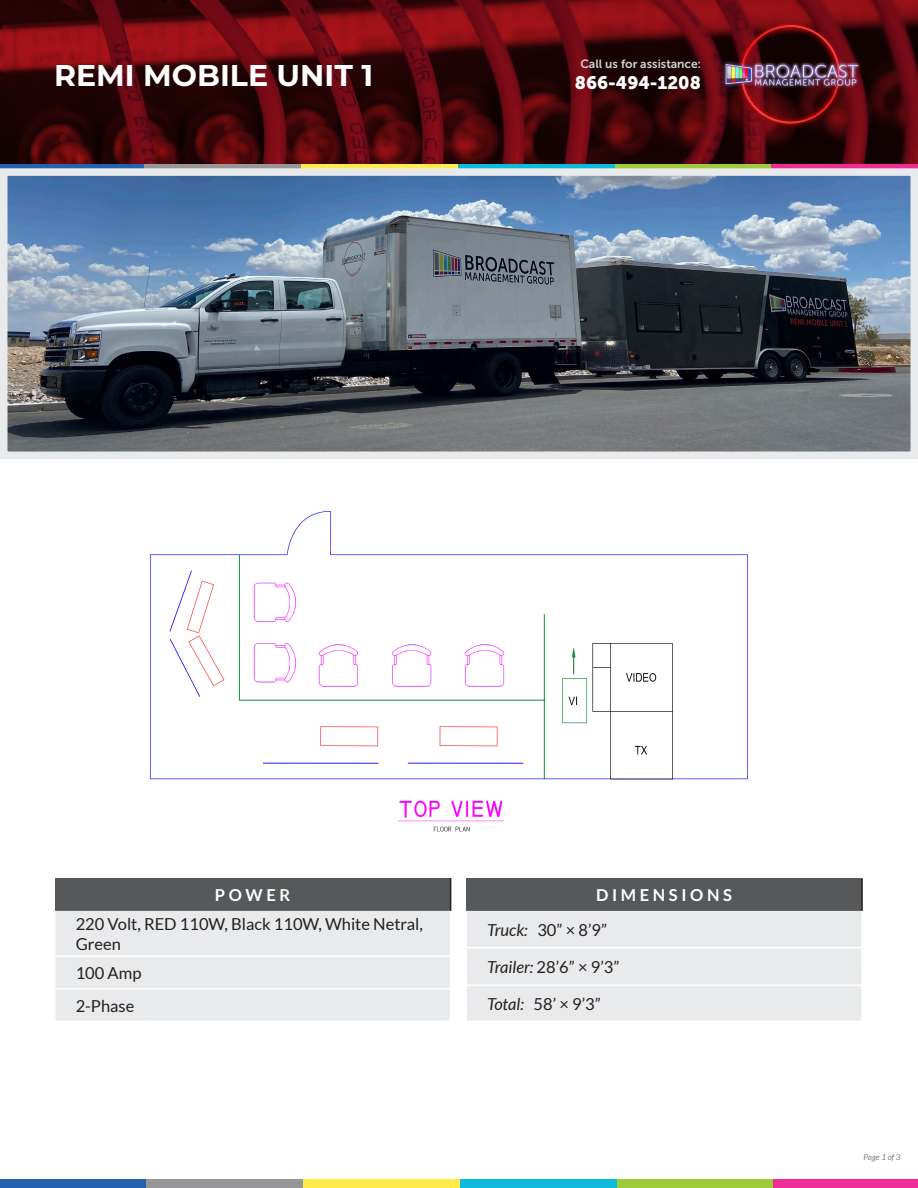
<style>
.page{position:relative;width:918px;height:1188px;background:#fff}
.page>*{position:absolute;margin:0;border:0;box-sizing:border-box;transform-origin:0 0}
.t1{font:700 30px "Montserrat";color:#fff}
.t2{font:18px "Museo Sans Cyrl 900";color:#fff}
.t3{font:16.5px/19.8px "Lato";color:#231f20}
.t4{font:700 16.5px "Lato";letter-spacing:.22em;color:#fff}
.t5{font:12px "Museo Sans Cyrl 700";color:#d1d2d4}
.t6{font:italic 8.25px "Lato";color:#7c7e81}
.s1{font-style:italic}
</style>
<div class="page">
<img style="left:0;top:0;width:918px;height:165px">
<div style="left:0;top:1180px;width:148px;height:8px;background:#2461ae"></div>
<div style="left:146px;top:1180px;width:157px;height:8px;background:#969699"></div>
<div style="left:303px;top:1180px;width:157px;height:8px;background:#ffec48"></div>
<div style="left:460px;top:1180px;width:157px;height:8px;background:#0dbad9"></div>
<div style="left:617px;top:1180px;width:157px;height:8px;background:#9ecb3a"></div>
<div style="left:774px;top:1180px;width:144px;height:8px;background:#ed2d94"></div>
<img style="left:718px;top:19px;width:147px;height:113px">
<hr style="left:0;top:165px;width:146px;height:4px;background:#2461ae">
<hr style="left:144px;top:165px;width:157px;height:4px;background:#969699">
<hr style="left:301px;top:165px;width:157px;height:4px;background:#ffec48">
<hr style="left:458px;top:165px;width:157px;height:4px;background:#0dbad9">
<hr style="left:615px;top:165px;width:157px;height:4px;background:#9ecb3a">
<hr style="left:772px;top:165px;width:146px;height:4px;background:#ed2d94">
<img style="left:9px;top:177px;width:900px;height:273px">
<div style="left:0;top:168px;width:918px;height:291px;border:8px solid #e9eaeb"></div>
<div style="left:55px;top:878px;width:396px;height:33px;background:#57585a"></div>
<div style="left:55px;top:911px;width:395px;height:110px;background:#e9eaeb"></div>
<hr style="left:450px;top:878px;width:1px;height:33px;background:#231f20">
<hr style="left:54px;top:955px;width:397px;height:2px;background:#fff">
<hr style="left:54px;top:988px;width:397px;height:2px;background:#fff">
<div style="left:466px;top:878px;width:396px;height:33px;background:#57585a"></div>
<div style="left:467px;top:911px;width:394px;height:110px;background:#e9eaeb"></div>
<hr style="left:861px;top:878px;width:2px;height:33px;background:#231f20">
<hr style="left:465px;top:947px;width:398px;height:1px;background:#fff">
<hr style="left:465px;top:984px;width:398px;height:2px;background:#fff">
<img style="left:149px;top:511px;width:599px;height:321px">
<p class="t1" style="left:54px;top:54px;width:321px">REMI MOBILE UNIT 1</p>
<p class="t5" style="left:580px;top:57px;width:122px">Call us for assistance:</p>
<p class="t2" style="left:575px;top:73px;width:128px">866-494-1208</p>
<p class="t4" style="left:215px;top:886px;width:77px">POWER</p>
<p class="t3" style="left:76px;top:914px;width:349px">220 Volt, RED 110W, Black 110W, White Netral,<br>Green</p>
<p class="t3" style="left:76px;top:963px;width:67px">100 Amp</p>
<p class="t3" style="left:76px;top:996px;width:60px">2-Phase</p>
<p class="t4" style="left:596px;top:886px;width:137px">DIMENSIONS</p>
<p class="t3" style="left:487px;top:920px;width:121px"><span class="s1">Truck:</span> 30” × 8’9”</p>
<p class="t3" style="left:487px;top:957px;width:134px"><span class="s1">Trailer:</span> 28’6” × 9’3”</p>
<p class="t3" style="left:487px;top:994px;width:115px"><span class="s1">Total:</span> 58’ × 9’3”</p>
<p class="t6" style="left:863px;top:1153px;width:39px">Page 1 of 3</p>
</div>
